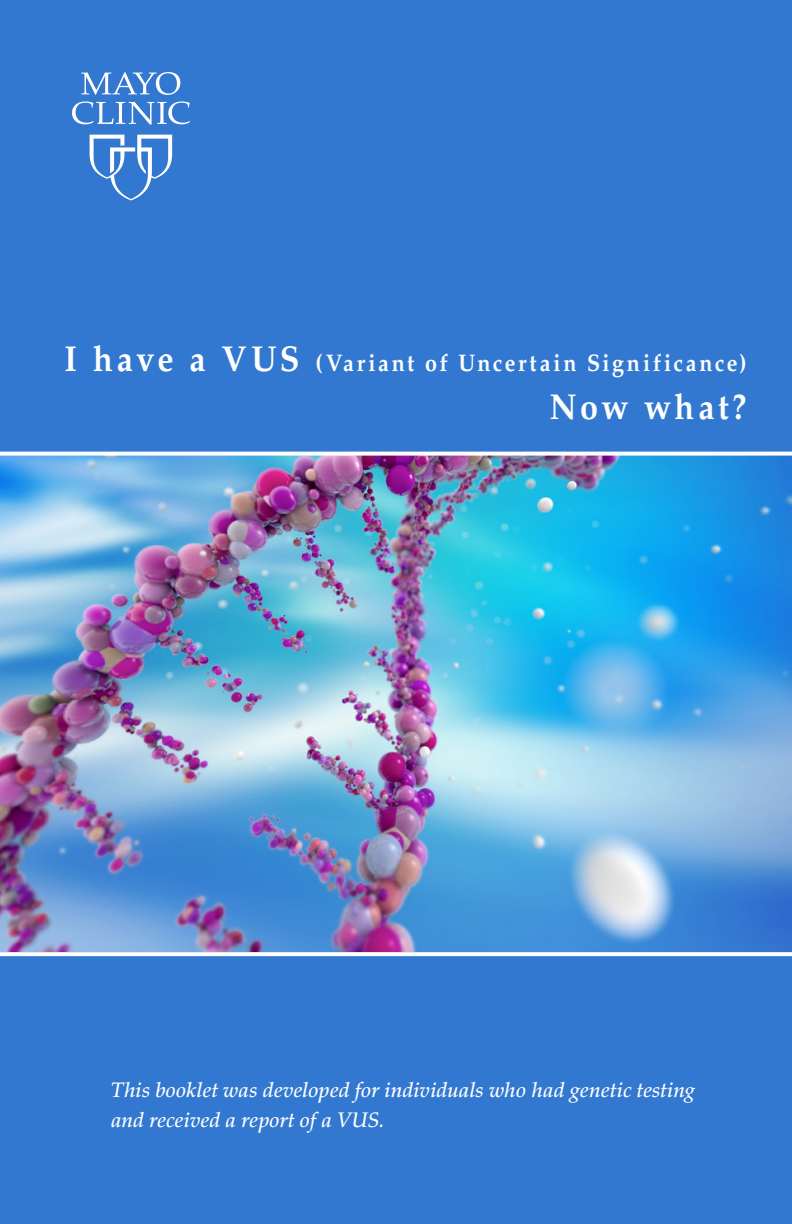
<style>
.page{position:relative;width:792px;height:1224px;background:#3278d0}
.page>*{position:absolute;margin:0;border:0;box-sizing:border-box;transform-origin:0 0}
.T1_TITLE{font:700 36px "Palatino LT Std";letter-spacing:.105em;color:#fff;scale:.9 1}
.T1_TITLE-2{font:700 24px "Palatino LT Std";letter-spacing:.12em;color:#fff;scale:.9 1}
.t1{font:italic 500 21px/30px "Palatino LT Std";color:#fff}
.s1{font-size:36px}
</style>
<div class="page">
<svg style="left:90px;top:135px;width:82px;height:65px"></svg>
<svg style="left:72px;top:101px;width:118px;height:24px"></svg>
<svg style="left:81px;top:72px;width:99px;height:23px"></svg>
<img style="left:0;top:456px;width:792px;height:496px">
<svg style="left:0;top:452px;width:792px;height:4px;background:#eff2f9"></svg>
<svg style="left:0;top:952px;width:792px;height:4px;background:#f7f9fd"></svg>
<p class="T1_TITLE-2" style="left:65px;top:348px;width:759px"><span class="s1">I have a VUS</span> (Variant of Uncertain Significance)</p>
<p class="T1_TITLE" style="left:550px;top:385px;width:220px">Now what?</p>
<p class="t1" style="left:111px;top:1075px;width:585px">This booklet was developed for individuals who had genetic testing and received a report of a VUS.</p>
</div>
